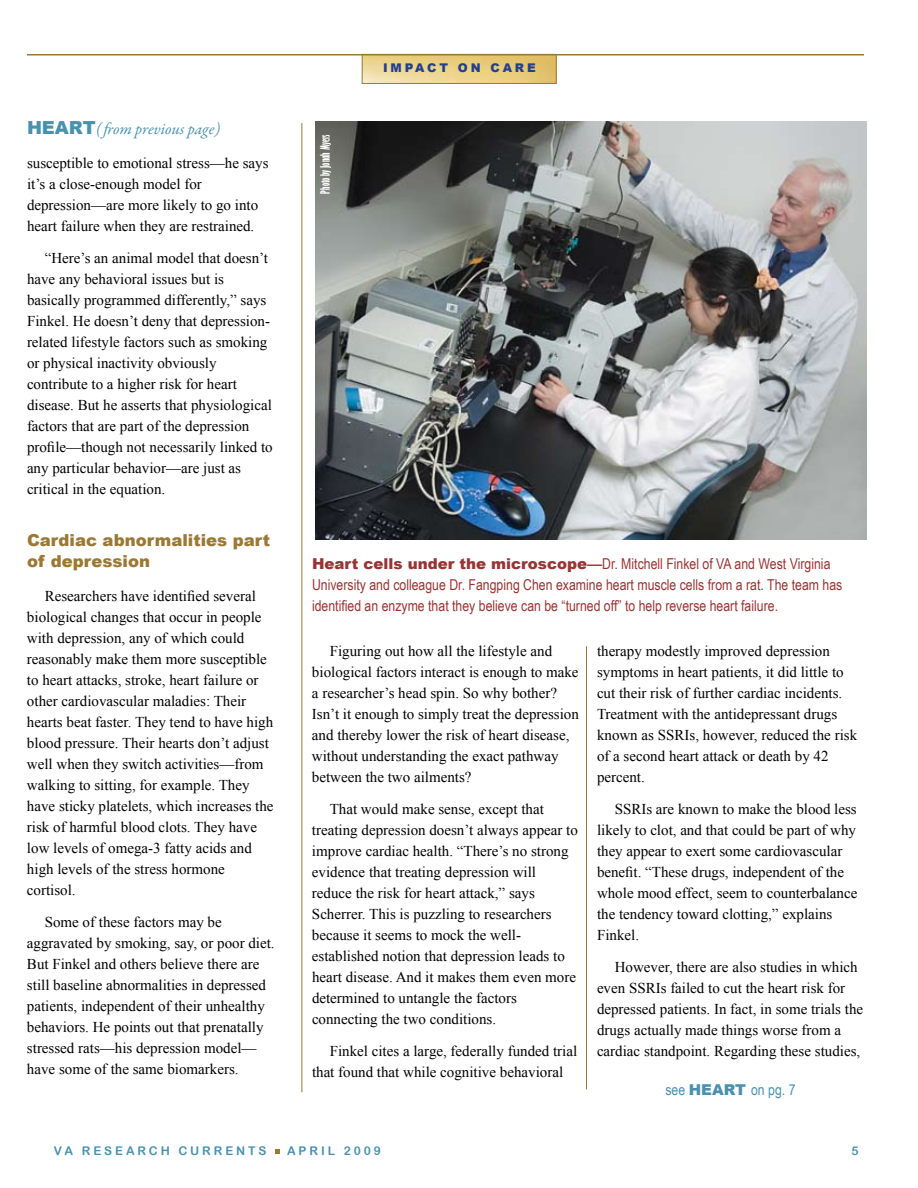
<style>
.page{position:relative;width:918px;height:1188px;background:#fff}
.page>*{position:absolute;margin:0;border:0;box-sizing:border-box;transform-origin:0 0}
.t1{font:900 16.5px/21px "Arial";color:#9a7934}
.t2{font:italic 16.5px "Garamond Premr Pro";color:#4b91ad}
.t3{font:15px/21px "Times New Roman";color:#000}
.t4{font:15px/21px "Arial Narrow";color:#9a3434}
.t5{font:15px "Arial Narrow";color:#4b91ad}
.t6{font:12px "Arial Rounded MT Bold";letter-spacing:.24em;color:#4b91ad}
.t7{font:700 extra-condensed 12px "Gill Sans";color:#fff}
.t8{font:900 12px "Arial";letter-spacing:.24em;color:#23408d}
.s1{font-family:"Arial";font-weight:900;font-style:normal;font-size:18px}
.s2{font-family:"Arial";font-weight:900}
</style>
<div class="page">
<svg style="left:275px;top:1149px;width:5px;height:5px"></svg>
<img style="left:364px;top:56px;width:191px;height:26px">
<div style="left:362px;top:54px;width:195px;height:30px;border:1px solid #9a7934"></div>
<hr style="left:27px;top:54px;width:837px;height:2px;background:#9a7934">
<hr style="left:302px;top:123px;width:1px;height:969px;background:#9a7934">
<img style="left:315px;top:122px;width:552px;height:418px">
<hr style="left:586px;top:646px;width:1px;height:443px;background:#9a7934">
<p class="t2" style="left:27px;top:119px;width:195px"><span class="s1">HEART</span>( from previous page)</p>
<p class="t3" style="left:27px;top:152px;width:243px">susceptible to emotional stress—he says it’s a close-enough model for depression—are more likely to go into heart failure when they are restrained.</p>
<p class="t3" style="left:27px;top:247px;width:247px;text-indent:18px">“Here’s an animal model that doesn’t have any behavioral issues but is basically programmed differently,” says Finkel. He doesn’t deny that depression&shy;related lifestyle factors such as smoking or physical inactivity obviously contribute to a higher risk for heart disease. But he asserts that physiological factors that are part of the depression profile—though not necessarily linked to any particular behavior—are just as critical in the equation.</p>
<p class="t1" style="left:27px;top:529px;width:245px">Cardiac abnormalities part of depression</p>
<p class="t3" style="left:27px;top:586px;width:248px;text-indent:18px">Researchers have identified several biological changes that occur in people with depression, any of which could reasonably make them more susceptible to heart attacks, stroke, heart failure or other cardiovascular maladies: Their hearts beat faster. They tend to have high blood pressure. Their hearts don’t adjust well when they switch activities—from walking to sitting, for example. They have sticky platelets, which increases the risk of harmful blood clots. They have low levels of omega-3 fatty acids and high levels of the stress hormone cortisol.</p>
<p class="t3" style="left:27px;top:911px;width:249px;text-indent:18px">Some of these factors may be aggravated by smoking, say, or poor diet.<br>But Finkel and others believe there are still baseline abnormalities in depressed patients, independent of their unhealthy behaviors. He points out that prenatally stressed rats—his depression model— have some of the same biomarkers.</p>
<p class="t7" style="left:318px;top:194px;width:61px;rotate:-90deg">Photo by Jonah Myers</p>
<p class="t8" style="left:383px;top:59px;width:120px">impac t on care</p>
<p class="t4" style="left:312px;top:553px;width:532px"><span class="s2">Heart cells under the microscope—</span>Dr. Mitchell Finkel of VA and West Virginia<br>University and colleague Dr. Fangping Chen examine heart muscle cells from a rat. The team has identified an enzyme that they believe can be “turned off” to help reverse heart failure.</p>
<p class="t3" style="left:312px;top:640px;width:268px;text-indent:18px">Figuring out how all the lifestyle and biological factors interact is enough to make a researcher’s head spin. So why bother?<br>Isn’t it enough to simply treat the depression and thereby lower the risk of heart disease, without understanding the exact pathway between the two ailments?</p>
<p class="t3" style="left:312px;top:798px;width:267px;text-indent:18px">That would make sense, except that treating depression doesn’t always appear to improve cardiac health. “There’s no strong evidence that treating depression will reduce the risk for heart attack,” says Scherrer. This is puzzling to researchers because it seems to mock the well&shy;established notion that depression leads to heart disease. And it makes them even more determined to untangle the factors connecting the two conditions.</p>
<p class="t3" style="left:312px;top:1040px;width:267px;text-indent:18px">Finkel cites a large, federally funded trial that found that while cognitive behavioral</p>
<p class="t3" style="left:597px;top:640px;width:262px">therapy modestly improved depression symptoms in heart patients, it did little to cut their risk of further cardiac incidents.<br>Treatment with the antidepressant drugs known as SSRIs, however, reduced the risk of a second heart attack or death by 42 percent.</p>
<p class="t3" style="left:597px;top:798px;width:262px;text-indent:18px">SSRIs are known to make the blood less likely to clot, and that could be part of why they appear to exert some cardiovascular benefit. “These drugs, independent of the whole mood effect, seem to counterbalance the tendency toward clotting,” explains Finkel.</p>
<p class="t3" style="left:597px;top:956px;width:268px;text-indent:18px">However, there are also studies in which even SSRIs failed to cut the heart risk for depressed patients. In fact, in some trials the drugs actually made things worse from a cardiac standpoint. Regarding these studies,</p>
<p class="t5" style="left:665px;top:1079px;width:132px">see <span class="s2">HEART</span> on pg. 7</p>
<p class="t6" style="left:54px;top:1143px;width:214px">VA RESEARCH CURRENTS</p>
<p class="t6" style="left:287px;top:1143px;width:95px">APRIL 2009</p>
</div>
